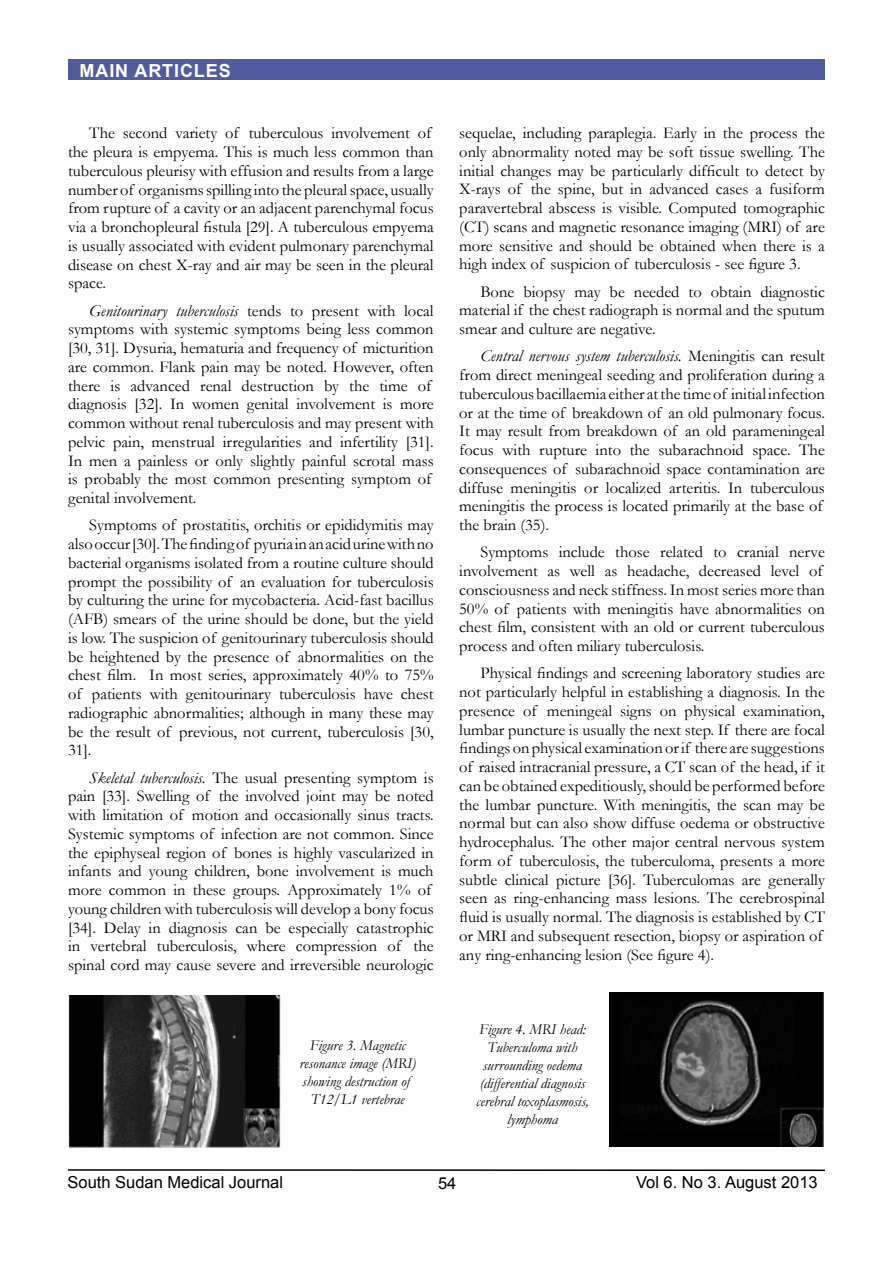
<style>
.page{position:relative;width:893px;height:1263px;background:#fff}
.page>*{position:absolute;margin:0;border:0;box-sizing:border-box;transform-origin:0 0}
.t1{font:700 18px "Arial";letter-spacing:.05em;color:#fff}
.t2{font:16.5px/18.8px "Garamond";color:#000}
.t3{font:16.5px "Arial";color:#000}
.t4{font:italic 15px/18px "Garamond";color:#000;text-align:center}
.s1{font-style:italic}
</style>
<div class="page">
<hr style="left:68px;top:1169px;width:757px;height:2px;background:#000">
<div style="left:68px;top:60px;width:757px;height:20px;background:#525da0"></div>
<img style="left:68px;top:995px;width:213px;height:153px">
<img style="left:610px;top:992px;width:214px;height:155px">
<p class="t1" style="left:80px;top:58px;width:153px">MAIN ARTICLES</p>
<p class="t2" style="left:68px;top:123px;width:367px;text-indent:21px">The second variety of tuberculous involvement of the pleura is empyema. This is much less common than tuberculous pleurisy with effusion and results from a large number of organisms spilling into the pleural space, usually from rupture of a cavity or an adjacent parenchymal focus via a bronchopleural fistula [29]. A tuberculous empyema is usually associated with evident pulmonary parenchymal disease on chest X-ray and air may be seen in the pleural space.</p>
<p class="t2" style="left:68px;top:301px;width:367px;text-indent:21px"><span class="s1">Genitourinary tuberculosis</span> tends to present with local symptoms with systemic symptoms being less common [30, 31]. Dysuria, hematuria and frequency of micturition are common. Flank pain may be noted. However, often there is advanced renal destruction by the time of diagnosis [32]. In women genital involvement is more common without renal tuberculosis and may present with pelvic pain, menstrual irregularities and infertility [31].<br>In men a painless or only slightly painful scrotal mass is probably the most common presenting symptom of genital involvement.</p>
<p class="t2" style="left:68px;top:515px;width:367px;text-align:justify;text-indent:21px">Symptoms of prostatitis, orchitis or epididymitis may also occur [30]. The finding of pyuria in an acid urine with no bacterial organisms isolated from a routine culture should prompt the possibility of an evaluation for tuberculosis by culturing the urine for mycobacteria. Acid-fast bacillus (AFB) smears of the urine should be done, but the yield is low. The suspicion of genitourinary tuberculosis should be heightened by the presence of abnormalities on the chest film. In most series, approximately 40% to 75% of patients with genitourinary tuberculosis have chest radiographic abnormalities; although in many these may be the result of previous, not current, tuberculosis [30, 31].</p>
<p class="t2" style="left:68px;top:767px;width:367px;text-indent:21px"><span class="s1">Skeletal tuberculosis.</span> The usual presenting symptom is pain [33]. Swelling of the involved joint may be noted with limitation of motion and occasionally sinus tracts.<br>Systemic symptoms of infection are not common. Since the epiphyseal region of bones is highly vascularized in infants and young children, bone involvement is much more common in these groups. Approximately 1% of young children with tuberculosis will develop a bony focus [34]. Delay in diagnosis can be especially catastrophic in vertebral tuberculosis, where compression of the spinal cord may cause severe and irreversible neurologic</p>
<p class="t4" style="left:299px;top:1036px;width:118px">Figure 3. Magnetic resonance image (MRI) showing destruction of<br>T12/L1 vertebrae</p>
<p class="t2" style="left:459px;top:123px;width:367px;text-align:justify">sequelae, including paraplegia. Early in the process the only abnormality noted may be soft tissue swelling. The initial changes may be particularly difficult to detect by X-rays of the spine, but in advanced cases a fusiform paravertebral abscess is visible. Computed tomographic (CT) scans and magnetic resonance imaging (MRI) of are more sensitive and should be obtained when there is a high index of suspicion of tuberculosis - see figure 3.</p>
<p class="t2" style="left:459px;top:282px;width:367px;text-align:justify;text-indent:21px">Bone biopsy may be needed to obtain diagnostic material if the chest radiograph is normal and the sputum smear and culture are negative.</p>
<p class="t2" style="left:459px;top:346px;width:367px;text-indent:21px"><span class="s1">Central nervous system tuberculosis.</span> Meningitis can result from direct meningeal seeding and proliferation during a tuberculous bacillaemia either at the time of initial infection or at the time of breakdown of an old pulmonary focus.<br>It may result from breakdown of an old parameningeal focus with rupture into the subarachnoid space. The consequences of subarachnoid space contamination are diffuse meningitis or localized arteritis. In tuberculous meningitis the process is located primarily at the base of the brain (35).</p>
<p class="t2" style="left:459px;top:542px;width:367px;text-indent:21px">Symptoms include those related to cranial nerve involvement as well as headache, decreased level of consciousness and neck stiffness. In most series more than 50% of patients with meningitis have abnormalities on chest film, consistent with an old or current tuberculous process and often miliary tuberculosis.</p>
<p class="t2" style="left:459px;top:663px;width:367px;text-indent:21px">Physical findings and screening laboratory studies are not particularly helpful in establishing a diagnosis. In the presence of meningeal signs on physical examination, lumbar puncture is usually the next step. If there are focal findings on physical examination or if there are suggestions of raised intracranial pressure, a CT scan of the head, if it can be obtained expeditiously, should be performed before the lumbar puncture. With meningitis, the scan may be normal but can also show diffuse oedema or obstructive hydrocephalus. The other major central nervous system form of tuberculosis, the tuberculoma, presents a more subtle clinical picture [36]. Tuberculomas are generally seen as ring-enhancing mass lesions. The cerebrospinal fluid is usually normal. The diagnosis is established by CT or MRI and subsequent resection, biopsy or aspiration of any ring-enhancing lesion (See figure 4).</p>
<p class="t4" style="left:476px;top:1020px;width:114px">Figure 4. MRI head:<br>Tuberculoma with surrounding oedema (differential diagnosis cerebral toxoplasmosis, lymphoma</p>
<p class="t3" style="left:68px;top:1172px;width:217px">South Sudan Medical Journal</p>
<p class="t3" style="left:636px;top:1172px;width:183px">Vol 6. No 3. August 2013</p>
<p class="t3" style="left:438px;top:1172px;width:20px">54</p>
</div>
